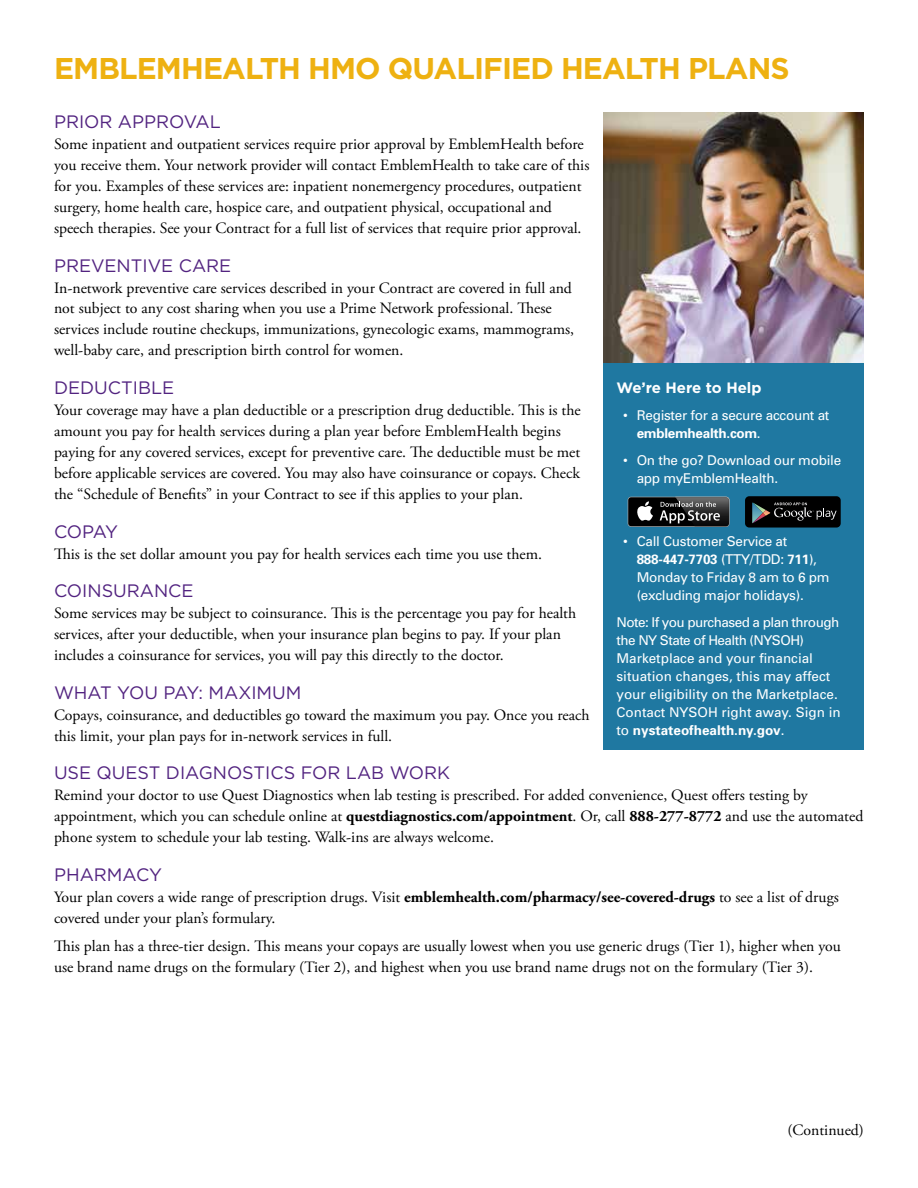
<style>
.page{position:relative;width:918px;height:1188px;background:#fff}
.page>*{position:absolute;margin:0;border:0;box-sizing:border-box;transform-origin:0 0}
.t1{font:700 30px "Gotham";letter-spacing:-.03em;color:#eeb111}
.t2{font:18px "Gotham";color:#522380}
.t3{font:15.75px/21px "Adobe Garamond Pro";color:#000}
.t4{font:700 15px "Gotham";color:#fff}
.t5{font:13.5px/18px "Univers";color:#fff}
.t6{font:13.5px/18px "Univers";letter-spacing:-.02em;color:#fff}
.s1{font-weight:700}
</style>
<div class="page">
<img style="left:603px;top:113px;width:261px;height:250px">
<div style="left:603px;top:363px;width:261px;height:387px;background:#1f78a1"></div>
<div style="left:628px;top:497px;width:101px;height:29px;background:#000;border-radius:3px"></div>
<svg style="left:637px;top:501px;width:16px;height:20px"></svg>
<img style="left:675px;top:497px;width:55px;height:30px">
<img style="left:676px;top:497px;width:53px;height:29px">
<svg style="left:660px;top:502px;width:60px;height:21px"></svg>
<div style="left:745px;top:496px;width:96px;height:32px;background:#000;border-radius:4px"></div>
<svg style="left:752px;top:503px;width:85px;height:20px"></svg>
<h1 class="t1" style="left:54px;top:51px;width:737px">EMBLEMHEALTH HMO QUALIFIED HEALTH PLANS</h1>
<p class="t2" style="left:54px;top:112px;width:168px">PRIOR APPROVAL</p>
<p class="t3" style="left:54px;top:134px;width:537px">Some inpatient and outpatient services require prior approval by EmblemHealth before you receive them. Your network provider will contact EmblemHealth to take care of this for you. Examples of these services are: inpatient nonemergency procedures, outpatient surgery, home health care, hospice care, and outpatient physical, occupational and speech therapies. See your Contract for a full list of services that require prior approval.</p>
<p class="t2" style="left:54px;top:255px;width:179px">PREVENTIVE CARE</p>
<p class="t3" style="left:54px;top:278px;width:522px">In-network preventive care services described in your Contract are covered in full and not subject to any cost sharing when you use a Prime Network professional. These services include routine checkups, immunizations, gynecologic exams, mammograms, well-baby care, and prescription birth control for women.</p>
<p class="t2" style="left:54px;top:378px;width:122px">DEDUCTIBLE</p>
<p class="t3" style="left:54px;top:400px;width:528px">Your coverage may have a plan deductible or a prescription drug deductible. This is the amount you pay for health services during a plan year before EmblemHealth begins paying for any covered services, except for preventive care. The deductible must be met before applicable services are covered. You may also have coinsurance or copays. Check the “Schedule of Benefits” in your Contract to see if this applies to your plan.</p>
<p class="t2" style="left:54px;top:521px;width:66px">COPAY</p>
<p class="t3" style="left:54px;top:544px;width:490px">This is the set dollar amount you pay for health services each time you use them.</p>
<p class="t2" style="left:54px;top:581px;width:141px">COINSURANCE</p>
<p class="t3" style="left:54px;top:603px;width:524px">Some services may be subject to coinsurance. This is the percentage you pay for health services, after your deductible, when your insurance plan begins to pay. If your plan includes a coinsurance for services, you will pay this directly to the doctor.</p>
<p class="t2" style="left:54px;top:682px;width:249px">WHAT YOU PAY: MAXIMUM</p>
<p class="t3" style="left:54px;top:705px;width:537px">Copays, coinsurance, and deductibles go toward the maximum you pay. Once you reach this limit, your plan pays for in-network services in full.</p>
<p class="t2" style="left:54px;top:763px;width:398px">USE QUEST DIAGNOSTICS FOR LAB WORK</p>
<p class="t3" style="left:54px;top:785px;width:811px">Remind your doctor to use Quest Diagnostics when lab testing is prescribed. For added convenience, Quest offers testing by appointment, which you can schedule online at <span class="s1">questdiagnostics.com/appointment</span>. Or, call <span class="s1">888-277-8772</span> and use the automated phone system to schedule your lab testing. Walk-ins are always welcome.</p>
<p class="t2" style="left:54px;top:864px;width:110px">PHARMACY</p>
<p class="t3" style="left:54px;top:887px;width:786px">Your plan covers a wide range of prescription drugs. Visit <span class="s1">emblemhealth.com/pharmacy/see-covered-drugs</span> to see a list of drugs covered under your plan’s formulary.</p>
<p class="t3" style="left:54px;top:936px;width:788px">This plan has a three-tier design. This means your copays are usually lowest when you use generic drugs (Tier 1), higher when you use brand name drugs on the formulary (Tier 2), and highest when you use brand name drugs not on the formulary (Tier 3).</p>
<p class="t4" style="left:616px;top:379px;width:147px">We’re Here to Help</p>
<p class="t6" style="left:637px;top:406px;width:194px;text-indent:-14px">• Register for a secure account at <span class="s1">emblemhealth.com</span>.</p>
<p class="t6" style="left:637px;top:451px;width:206px;text-indent:-14px">• On the go? Download our mobile app myEmblemHealth.</p>
<p class="t6" style="left:637px;top:532px;width:194px;text-indent:-14px">• Call Customer Service at<br><span class="s1">888-447-7703</span> (TTY/TDD: <span class="s1">711</span>),<br>Monday to Friday 8 am to 6 pm (excluding major holidays).</p>
<p class="t5" style="left:616px;top:613px;width:226px">Note: If you purchased a plan through the NY State of Health (NYSOH)<br>Marketplace and your financial situation changes, this may affect your eligibility on the Marketplace.<br>Contact NYSOH right away. Sign in to <span class="s1">nystateofhealth.ny.gov</span>.</p>
<p class="t3" style="left:788px;top:1120px;width:78px">(Continued)</p>
</div>
